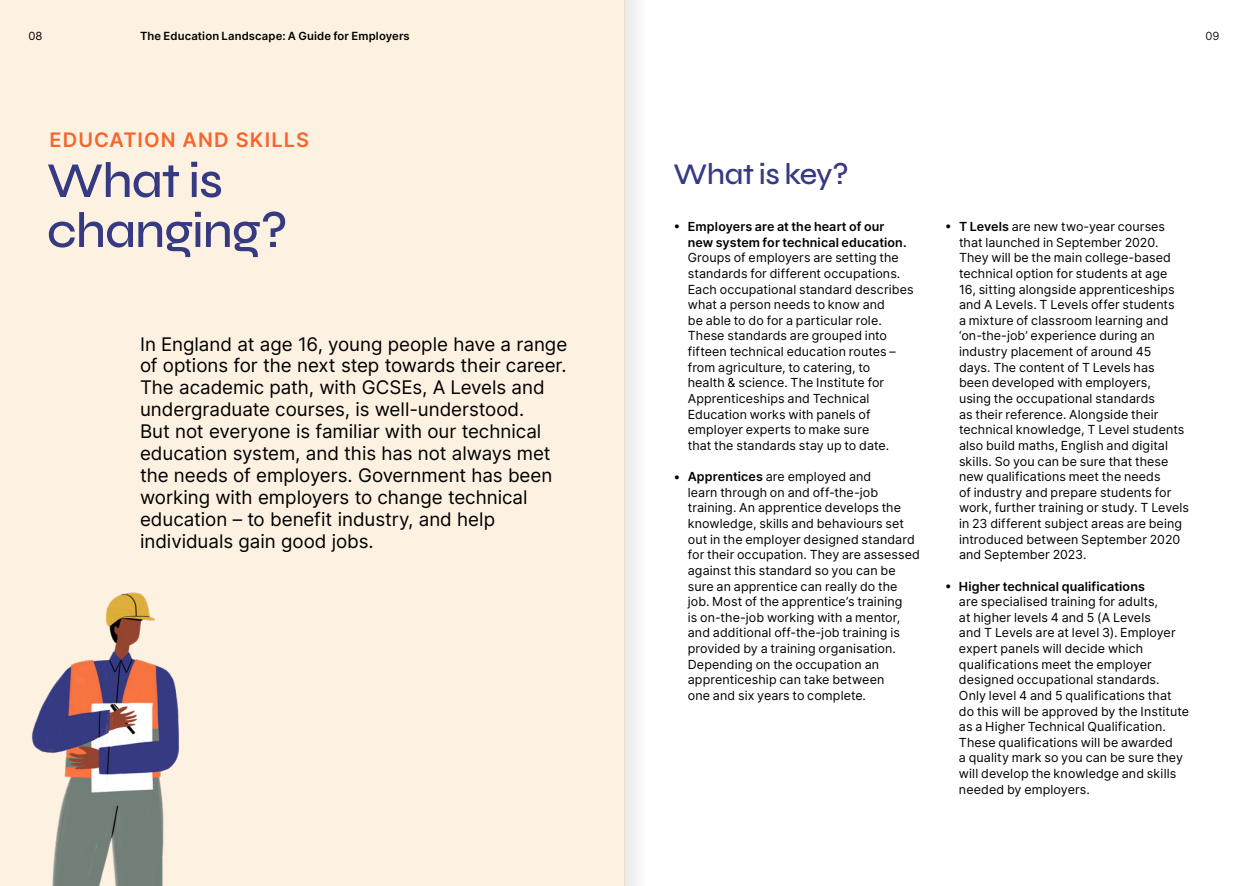
<style>
.page{position:relative;width:1248px;height:886px;background:#fff}
.page>*{position:absolute;margin:0;border:0;box-sizing:border-box;transform-origin:0 0}
.t1{font:500 50px/50px "Syne";letter-spacing:-.02em;color:#363a82}
.t2{font:500 30px "Syne";letter-spacing:-.02em;color:#363a82}
.t3{font:600 20px "Inter";letter-spacing:.055em;color:#f7652b}
.t4{font:18.75px/21.9px "Inter";color:#000}
.t5{font:12.5px/15.6px "Inter";letter-spacing:.01em;color:#000}
.t6{font:600 12.5px/15.6px "Inter";letter-spacing:.01em;color:#000}
.t7{font:600 11.25px "Inter";letter-spacing:.015em;color:#000}
.t8{font:11.25px "Inter";color:#000}
.t9{font:11.25px "Inter";color:#131d1e}
.s1{font-weight:400}
.s2{font-weight:600}
</style>
<div class="page">
<div style="left:0;top:0;width:624px;height:886px;background:#fdf2e2"></div>
<img style="left:32px;top:592px;width:147px;height:294px">
<div style="left:624px;top:0;width:46px;height:886px;background:linear-gradient(to right,#efefef,#fff)"></div>
<p class="t7" style="left:140px;top:28px;width:271px">The Education Landscape: A Guide for Employers</p>
<p class="t8" style="left:28px;top:28px;width:16px">08</p>
<p class="t9" style="left:1205px;top:28px;width:16px">09</p>
<h3 class="t3" style="left:50px;top:125px;width:261px">EDUCATION AND SKILLS</h3>
<h1 class="t1" style="left:47px;top:155px;width:242px">What is changing?</h1>
<h2 class="t2" style="left:673px;top:156px;width:177px">What is key?</h2>
<p class="t6" style="left:687px;top:218px;width:220px;text-indent:-14px"><span class="s1">•</span> Employers are at the heart of our new system for technical education.</p>
<p class="t5" style="left:687px;top:250px;width:227px">Groups of employers are setting the standards for different occupations.<br>Each occupational standard describes what a person needs to know and<br>be able to do for a particular role.<br>These standards are grouped into fifteen technical education routes – from agriculture, to catering, to<br>health &amp; science. The Institute for Apprenticeships and Technical Education works with panels of employer experts to make sure<br>that the standards stay up to date.</p>
<p class="t5" style="left:687px;top:468px;width:234px;text-indent:-14px">• <span class="s2">Apprentices</span> are employed and<br>learn through on and off-the-job training. An apprentice develops the knowledge, skills and behaviours set out in the employer designed standard for their occupation. They are assessed against this standard so you can be sure an apprentice can really do the job. Most of the apprentice’s training<br>is on-the-job working with a mentor, and additional off-the-job training is provided by a training organisation.<br>Depending on the occupation an apprenticeship can take between<br>one and six years to complete.</p>
<p class="t4" style="left:140px;top:332px;width:428px">In England at age 16, young people have a range of options for the next step towards their career.<br>The academic path, with GCSEs, A Levels and undergraduate courses, is well-understood.<br>But not everyone is familiar with our technical education system, and this has not always met the needs of employers. Government has been working with employers to change technical education – to benefit industry, and help individuals gain good jobs.</p>
<p class="t5" style="left:958px;top:218px;width:232px;text-indent:-14px">• <span class="s2">T Levels</span> are new two-year courses that launched in September 2020.<br>They will be the main college-based technical option for students at age<br>16, sitting alongside apprenticeships and A Levels. T Levels offer students<br>a mixture of classroom learning and ‘on-the-job’ experience during an industry placement of around 45<br>days. The content of T Levels has<br>been developed with employers,<br>using the occupational standards<br>as their reference. Alongside their technical knowledge, T Level students also build maths, English and digital skills. So you can be sure that these new qualifications meet the needs<br>of industry and prepare students for work, further training or study. T Levels in 23 different subject areas are being introduced between September 2020 and September 2023.</p>
<p class="t5" style="left:958px;top:578px;width:231px;text-indent:-14px">• <span class="s2">Higher technical qualifications<br></span>are specialised training for adults,<br>at higher levels 4 and 5 (A Levels<br>and T Levels are at level 3). Employer expert panels will decide which qualifications meet the employer designed occupational standards.<br>Only level 4 and 5 qualifications that do this will be approved by the Institute as a Higher Technical Qualification.<br>These qualifications will be awarded<br>a quality mark so you can be sure they will develop the knowledge and skills needed by employers.</p>
</div>
